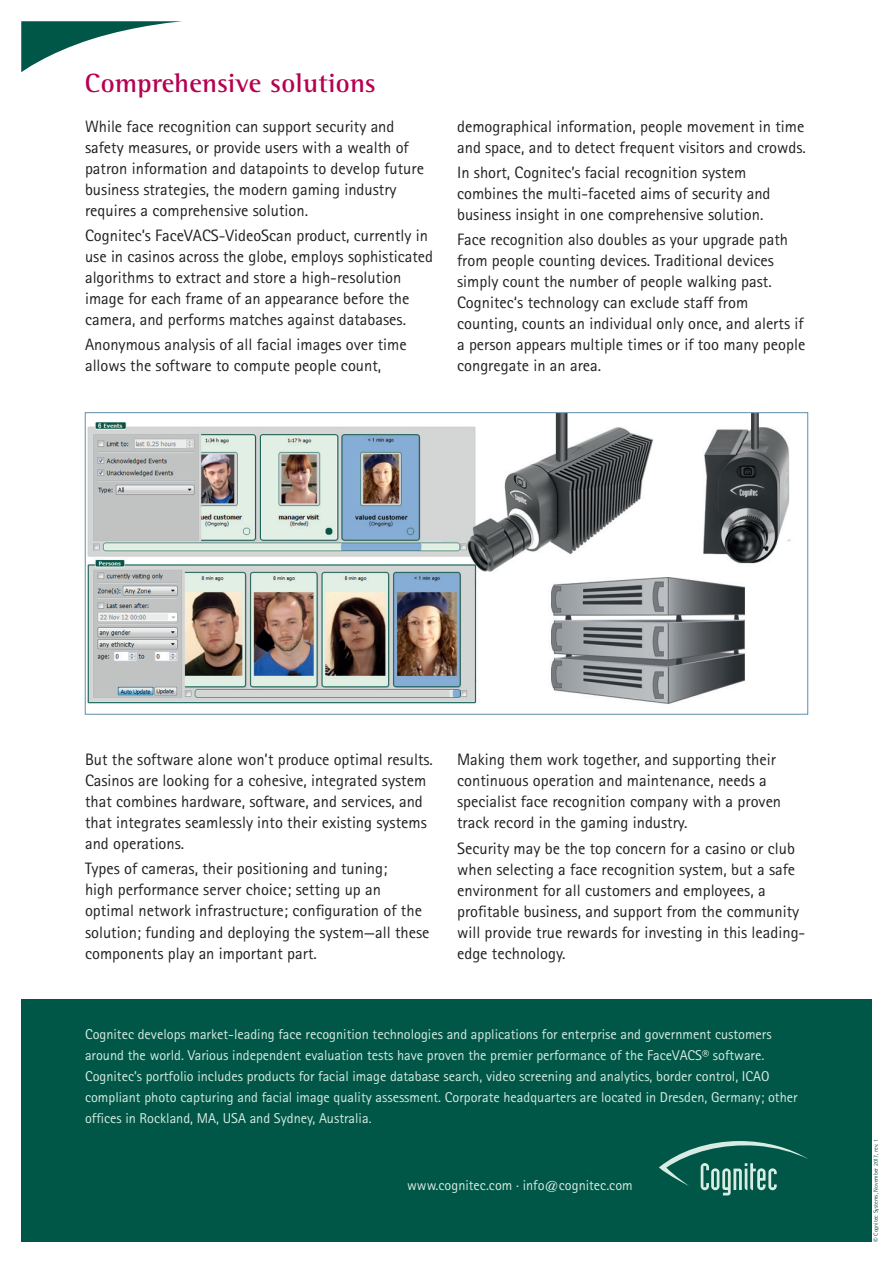
<style>
.page{position:relative;width:893px;height:1263px;background:#fff}
.page>*{position:absolute;margin:0;border:0;box-sizing:border-box;transform-origin:0 0}
.t1{font:700 27px "Rotis Semi Serif Std";letter-spacing:.01em;color:#b60150}
.t2{font:16.5px/21px "Rotis Sans Serif Std";color:#231f20}
.t3{font:14.25px/21px "Rotis Sans Serif Std";color:#d7ece2}
.t4{font:6px "Rotis Sans Serif Std";color:#005647}
.s1{font-size:9px}
</style>
<div class="page">
<div style="left:21px;top:999px;width:851px;height:243px;background:#005647"></div>
<svg style="left:659px;top:1141px;width:149px;height:54px"></svg>
<svg style="left:21px;top:21px;width:161px;height:51px"></svg>
<img style="left:87px;top:414px;width:704px;height:290px">
<h1 class="t1" style="left:85px;top:67px;width:292px">Comprehensive solutions</h1>
<p class="t2" style="left:85px;top:115px;width:341px">While face recognition can support security and safety measures, or provide users with a wealth of patron information and datapoints to develop future business strategies, the modern gaming industry requires a comprehensive solution.</p>
<p class="t2" style="left:85px;top:225px;width:350px">Cognitec’s FaceVACS-VideoScan product, currently in use in casinos across the globe, employs sophisticated algorithms to extract and store a high-resolution image for each frame of an appearance before the camera, and performs matches against databases.</p>
<p class="t2" style="left:85px;top:334px;width:323px">Anonymous analysis of all facial images over time allows the software to compute people count,</p>
<p class="t2" style="left:457px;top:115px;width:350px">demographical information, people movement in time and space, and to detect frequent visitors and crowds.</p>
<p class="t2" style="left:457px;top:162px;width:315px">In short, Cognitec’s facial recognition system combines the multi-faceted aims of security and business insight in one comprehensive solution.</p>
<p class="t2" style="left:457px;top:229px;width:350px">Face recognition also doubles as your upgrade path from people counting devices. Traditional devices simply count the number of people walking past.<br>Cognitec‘s technology can exclude staff from counting, counts an individual only once, and alerts if a person appears multiple times or if too many people congregate in an area.</p>
<p class="t2" style="left:85px;top:749px;width:349px">But the software alone won’t produce optimal results.<br>Casinos are looking for a cohesive, integrated system that combines hardware, software, and services, and that integrates seamlessly into their existing systems and operations.</p>
<p class="t2" style="left:85px;top:858px;width:346px">Types of cameras, their positioning and tuning;<br>high performance server choice; setting up an optimal network infrastructure; configuration of the solution; funding and deploying the system—all these components play an important part.</p>
<p class="t2" style="left:457px;top:749px;width:326px">Making them work together, and supporting their continuous operation and maintenance, needs a specialist face recognition company with a proven track record in the gaming industry.</p>
<p class="t2" style="left:457px;top:837px;width:350px">Security may be the top concern for a casino or club when selecting a face recognition system, but a safe environment for all customers and employees, a profitable business, and support from the community will provide true rewards for investing in this leading&shy;edge technology.</p>
<p class="t3" style="left:85px;top:1023px;width:714px">Cognitec develops market-leading face recognition technologies and applications for enterprise and government customers around the world. Various independent evaluation tests have proven the premier performance of the FaceVACS® software.<br>Cognitec’s portfolio includes products for facial image database search, video screening and analytics, border control, ICAO compliant photo capturing and facial image quality assessment. Corporate headquarters are located in Dresden, Germany; other offices in Rockland, MA, USA and Sydney, Australia.</p>
<p class="t3" style="left:407px;top:1174px;width:227px">www.cognitec.com . info@cognitec.com</p>
<p class="t4" style="left:872px;top:1242px;width:104px;rotate:-90deg"><span class="s1">©</span> Cognitec Systems, November 2017, rev. 1</p>
</div>
